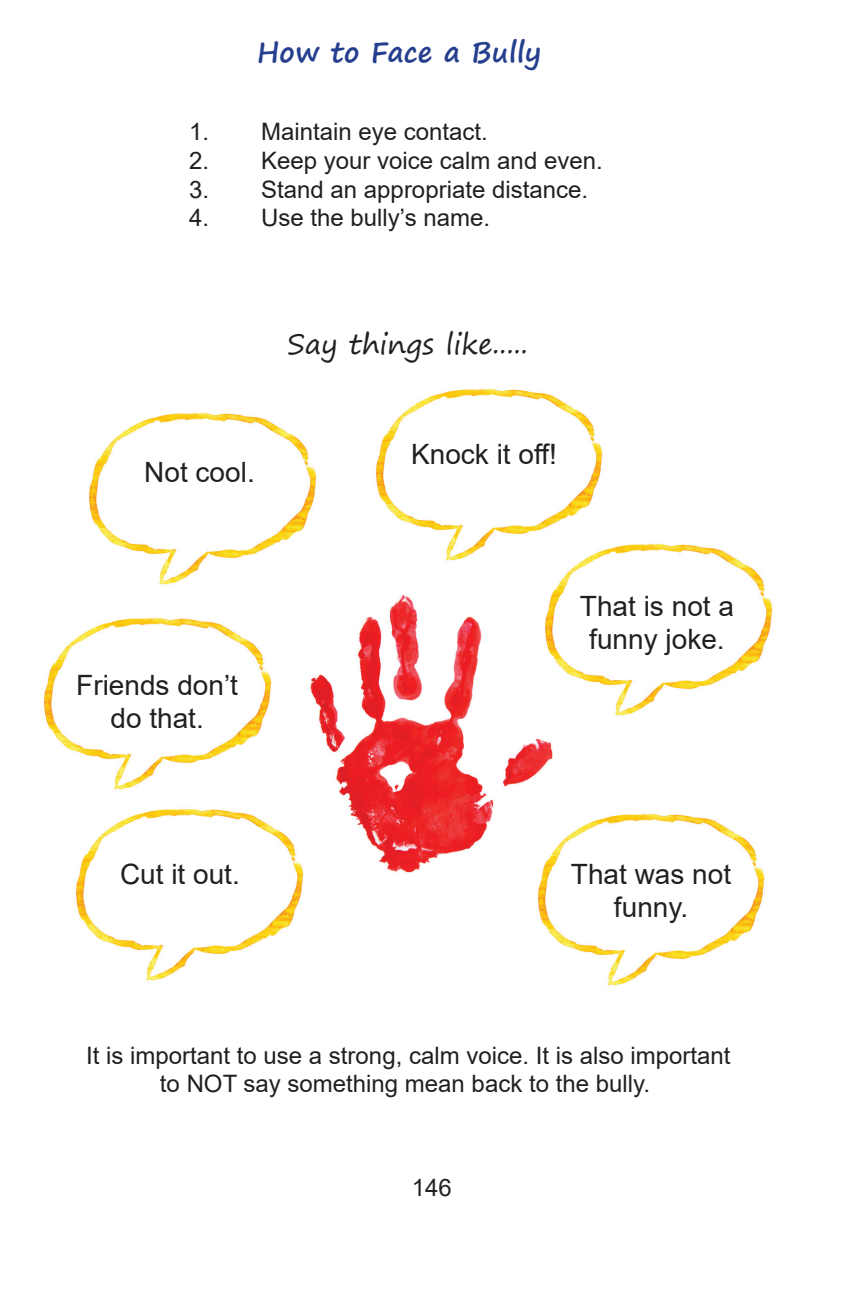
<style>
.page{position:relative;width:864px;height:1296px;background:#fff}
.page>*{position:absolute;margin:0;border:0;box-sizing:border-box;transform-origin:0 0}
.t1{font:28px/33.6px "Arial";color:#231f20;text-align:center}
.t2{font:28px "Segoe Print";color:#231f20}
.t3{font:700 28px "Segoe Print";color:#253f8e}
.t4{font:24px/28.8px "Arial";color:#231f20;text-align:center}
</style>
<div class="page">
<img style="left:310px;top:594px;width:243px;height:279px">
<img style="left:376px;top:389px;width:227px;height:172px">
<img style="left:89px;top:413px;width:228px;height:172px">
<img style="left:536px;top:534px;width:237px;height:191px">
<img style="left:44px;top:618px;width:228px;height:172px">
<img style="left:76px;top:798px;width:236px;height:183px">
<img style="left:528px;top:804px;width:237px;height:182px">
<p class="t3" style="left:257px;top:26px;width:286px">How to Face a Bully</p>
<p class="t4" style="left:189px;top:117px;width:300px">1. Maintain eye contact.</p>
<p class="t4" style="left:189px;top:146px;width:415px">2. Keep your voice calm and even.</p>
<p class="t4" style="left:189px;top:175px;width:400px">3. Stand an appropriate distance.</p>
<p class="t4" style="left:189px;top:203px;width:303px">4. Use the bully’s name.</p>
<p class="t1" style="left:144px;top:455px;width:112px">Not cool.</p>
<p class="t2" style="left:287px;top:319px;width:242px">Say things like.....</p>
<p class="t1" style="left:411px;top:437px;width:147px">Knock it off!</p>
<p class="t1" style="left:76px;top:668px;width:163px">Friends don’t do that.</p>
<p class="t1" style="left:580px;top:589px;width:156px">That is not a funny joke.</p>
<p class="t1" style="left:120px;top:857px;width:121px">Cut it out.</p>
<p class="t1" style="left:571px;top:857px;width:162px">That was not funny.</p>
<p class="t4" style="left:86px;top:1041px;width:646px">It is important to use a strong, calm voice. It is also important to NOT say something mean back to the bully.</p>
<p class="t4" style="left:412px;top:1173px;width:42px">146</p>
</div>
